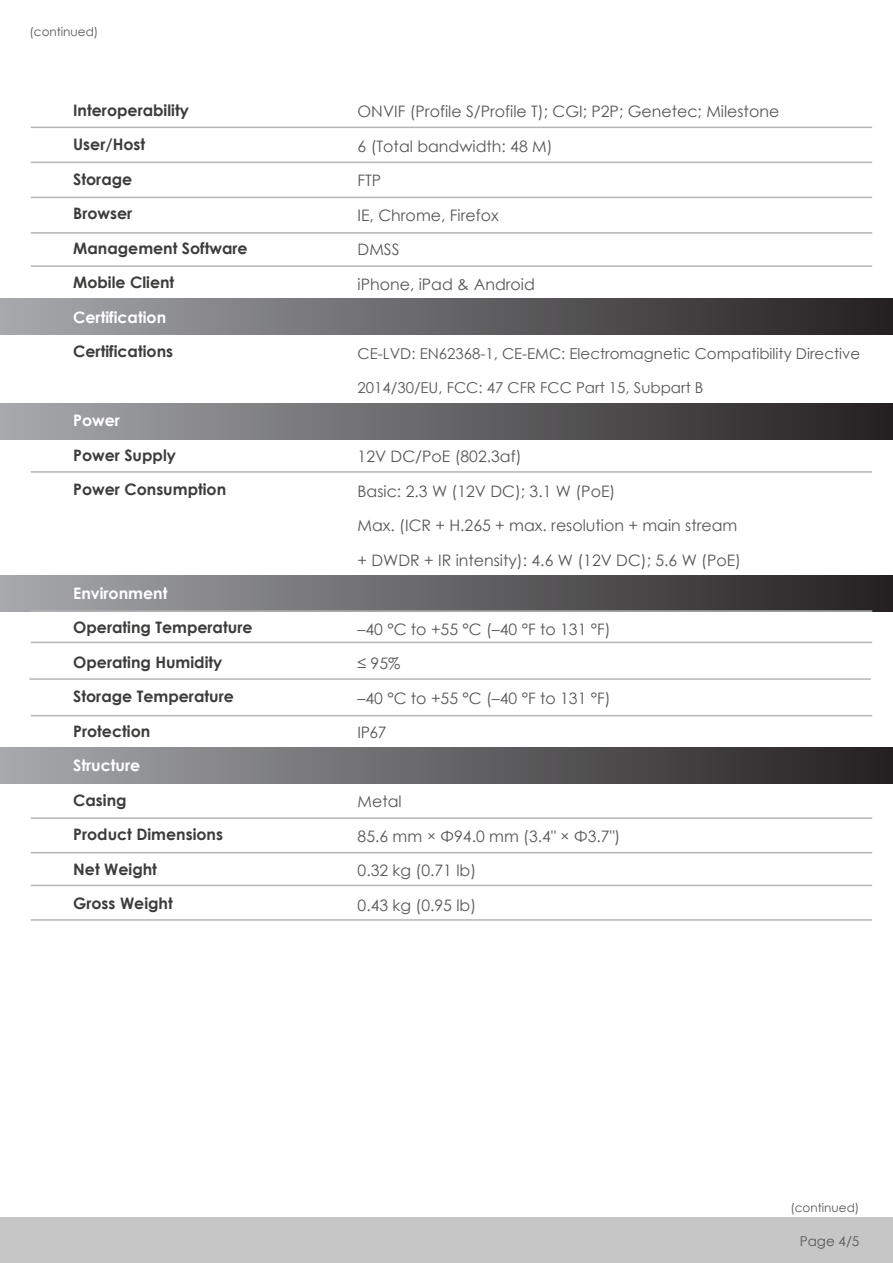
<style>
.page{position:relative;width:893px;height:1263px;background:#fff}
.page>*{position:absolute;margin:0;border:0;box-sizing:border-box;transform-origin:0 0}
.t1{font:15.75px/34.5px "Century Gothic";color:#575756}
.t2{font:700 15.75px/34.5px "Century Gothic";color:#3c3c3b}
.t3{font:700 15.75px "Century Gothic";color:#fff}
.t4{font:15px "Century Gothic";color:#575756}
.t5{font:13.5px "Century Gothic";color:#575756}
.t6{font:12px "Century Gothic";color:#575756}
</style>
<div class="page">
<div style="left:0;top:575px;width:893px;height:36px;background:linear-gradient(to right,#a7a9ac,#242021)"></div>
<div style="left:0;top:299px;width:893px;height:36px;background:linear-gradient(to right,#a7a9ac,#242021)"></div>
<div style="left:0;top:403px;width:893px;height:36px;background:linear-gradient(to right,#a7a9ac,#242021)"></div>
<div style="left:0;top:747px;width:893px;height:36px;background:linear-gradient(to right,#a7a9ac,#242021)"></div>
<hr style="left:31px;top:127px;width:841px;height:1px;background:#b4b5b5">
<hr style="left:31px;top:197px;width:841px;height:1px;background:#b4b5b5">
<hr style="left:31px;top:162px;width:841px;height:1px;background:#b4b5b5">
<hr style="left:31px;top:232px;width:841px;height:2px;background:#b4b5b5">
<hr style="left:31px;top:265px;width:841px;height:2px;background:#b4b5b5">
<hr style="left:31px;top:610px;width:841px;height:2px;background:#b4b5b5">
<hr style="left:31px;top:715px;width:841px;height:1px;background:#b4b5b5">
<hr style="left:30px;top:678px;width:841px;height:2px;background:#b4b5b5">
<hr style="left:31px;top:642px;width:841px;height:1px;background:#b4b5b5">
<hr style="left:31px;top:817px;width:841px;height:2px;background:#b4b5b5">
<hr style="left:31px;top:852px;width:841px;height:1px;background:#b4b5b5">
<hr style="left:31px;top:885px;width:841px;height:1px;background:#b4b5b5">
<hr style="left:31px;top:919px;width:841px;height:2px;background:#b4b5b5">
<hr style="left:31px;top:471px;width:841px;height:2px;background:#b4b5b5">
<div style="left:0;top:1217px;width:893px;height:46px;background:#c6c6c6"></div>
<p class="t6" style="left:29px;top:24px;width:70px">(continued)</p>
<p class="t2" style="left:73px;top:92px;width:176px">Interoperability<br>User/Host<br>Storage<br>Browser<br>Management Software<br>Mobile Client</p>
<p class="t3" style="left:73px;top:305px;width:94px">Certification</p>
<p class="t2" style="left:73px;top:334px;width:101px">Certifications</p>
<p class="t3" style="left:73px;top:409px;width:48px">Power</p>
<p class="t2" style="left:73px;top:437px;width:155px">Power Supply<br>Power Consumption</p>
<p class="t3" style="left:73px;top:581px;width:96px">Environment</p>
<p class="t2" style="left:73px;top:610px;width:181px">Operating Temperature<br>Operating Humidity<br>Storage Temperature<br>Protection</p>
<p class="t3" style="left:73px;top:754px;width:69px">Structure</p>
<p class="t2" style="left:73px;top:782px;width:151px">Casing<br>Product Dimensions<br>Net Weight<br>Gross Weight</p>
<p class="t1" style="left:358px;top:94px;width:423px">ONVIF (Profile S/Profile T); CGI; P2P; Genetec; Milestone<br>6 (Total bandwidth: 48 M)<br>FTP<br>IE, Chrome, Firefox<br>DMSS<br>iPhone, iPad &amp; Android</p>
<p class="t4" style="left:358px;top:343px;width:504px">CE-LVD: EN62368-1, CE-EMC: Electromagnetic Compatibility Directive</p>
<p class="t4" style="left:358px;top:377px;width:347px">2014/30/EU, FCC: 47 CFR FCC Part 15, Subpart B</p>
<p class="t1" style="left:358px;top:439px;width:385px">12V DC/PoE (802.3af)<br>Basic: 2.3 W (12V DC); 3.1 W (PoE)<br>Max. (ICR + H.265 + max. resolution + main stream + DWDR + IR intensity): 4.6 W (12V DC); 5.6 W (PoE)</p>
<p class="t1" style="left:358px;top:611px;width:255px">–40 °C to +55 °C (–40 °F to 131 °F) ≤ 95%<br>–40 °C to +55 °C (–40 °F to 131 °F)<br>IP67</p>
<p class="t1" style="left:358px;top:784px;width:264px">Metal<br>85.6 mm × Φ94.0 mm (3.4" × Φ3.7")<br>0.32 kg (0.71 lb)<br>0.43 kg (0.95 lb)</p>
<p class="t6" style="left:790px;top:1199px;width:70px">(continued)</p>
<p class="t5" style="left:800px;top:1232px;width:61px">Page 4/5</p>
</div>
